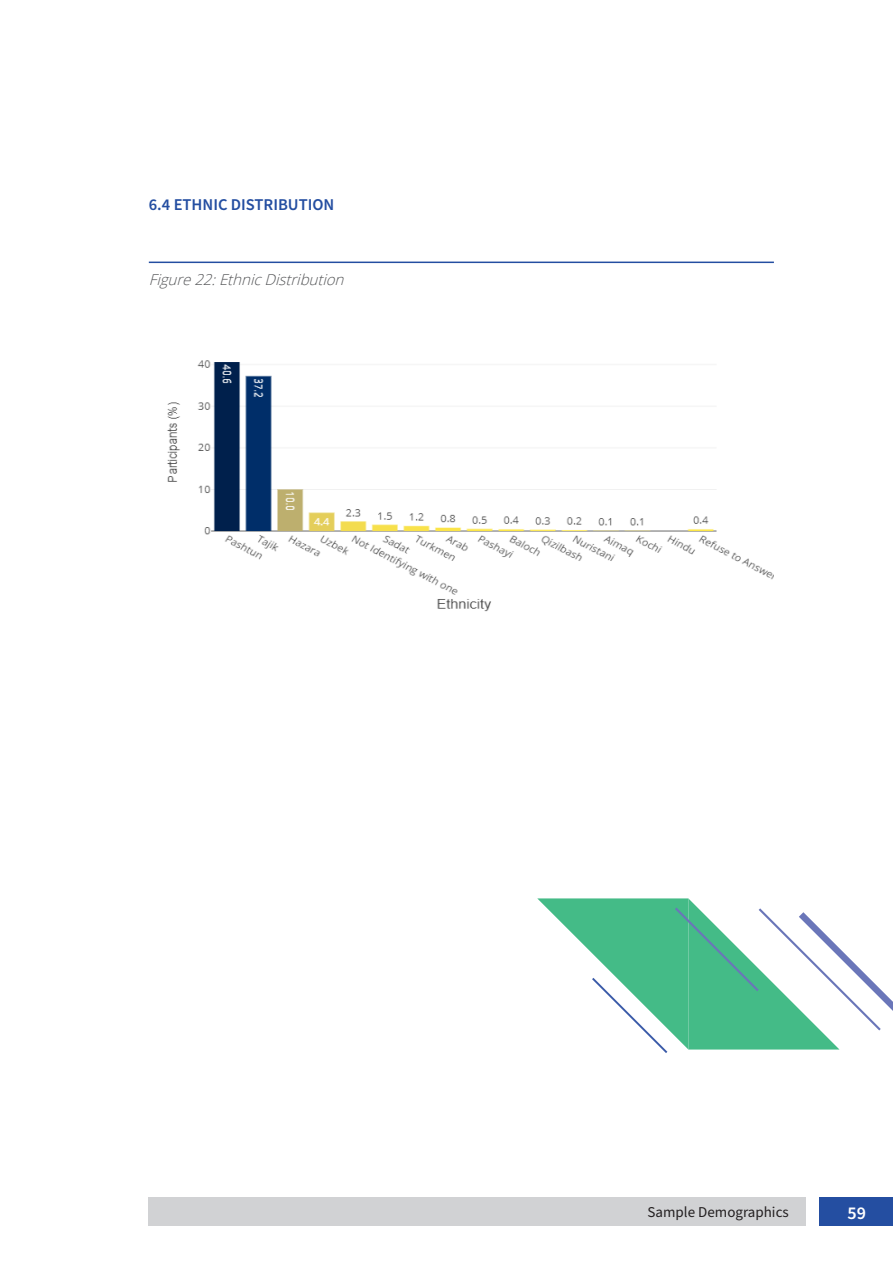
<style>
.page{position:relative;width:893px;height:1263px;background:#fff}
.page>*{position:absolute;margin:0;border:0;box-sizing:border-box;transform-origin:0 0}
.t1{font:600 18px "Source Sans Pro";color:#fff}
.t2{font:600 16.5px "Source Sans Pro";color:#244ea1}
.t3{font:italic 300 15px "Open Sans";color:#57585a}
.t4{font:15px "Source Sans Pro";color:#231f20}
</style>
<div class="page">
<div style="left:819px;top:1197px;width:74px;height:29px;background:#244ea1"></div>
<div style="left:149px;top:1197px;width:657px;height:29px;background:#d1d2d4"></div>
<img style="left:167px;top:360px;width:607px;height:252px">
<hr style="left:149px;top:262px;width:625px;height:1px;background:#244ea1">
<svg style="left:537px;top:898px;width:356px;height:155px"></svg>
<p class="t2" style="left:149px;top:194px;width:187px">6.4 ETHNIC DISTRIBUTION</p>
<p class="t3" style="left:149px;top:270px;width:201px">Figure22:EthnicDistribution</p>
<p class="t4" style="left:648px;top:1202px;width:143px">Sample Demographics</p>
<p class="t1" style="left:847px;top:1200px;width:20px">59</p>
</div>
